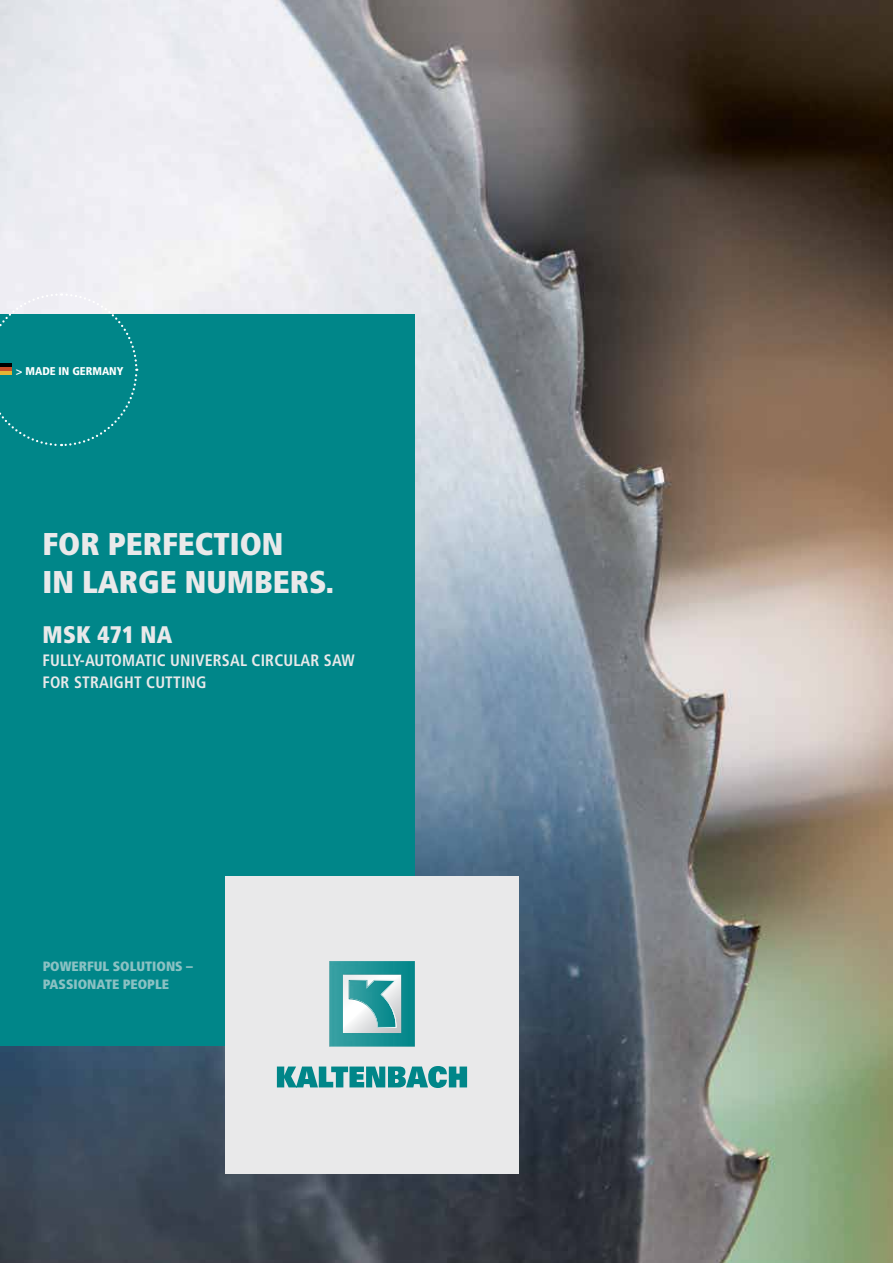
<style>
.page{position:relative;width:893px;height:1263px;background:#fff}
.page>*{position:absolute;margin:0;border:0;box-sizing:border-box;transform-origin:0 0}
.t1{font:900 condensed 31.5px/37.8px "Frutiger LT Std";color:#e9e9ea}
.t2{font:900 condensed 24px "Frutiger LT Std";color:#e9e9ea}
.t3{font:700 condensed 16.5px/22.5px "Frutiger LT Std";letter-spacing:.01em;color:#e9e9ea}
.t4{font:900 condensed 13.5px/17.7px "Frutiger LT Std";color:#e9e9ea}
.t5{font:900 condensed 11.25px "Frutiger LT Std";color:#fff}
</style>
<div class="page">
<img style="left:0;top:0;width:893px;height:1263px">
<div style="left:0;top:315px;width:415px;height:731px;background:#008689"></div>
<div style="left:225px;top:876px;width:294px;height:298px;background:#e9e9ea"></div>
<img style="left:329px;top:961px;width:86px;height:85px">
<svg style="left:277px;top:1066px;width:190px;height:22px"></svg>
<svg style="left:0;top:292px;width:139px;height:155px"></svg>
<p class="t5" style="left:16px;top:364px;width:109px">&gt; MADE IN GERMANY</p>
<p class="t1" style="left:43px;top:525px;width:293px">FOR PERFECTION<br>IN LARGE NUMBERS.</p>
<p class="t2" style="left:43px;top:620px;width:115px">MS K 471 NA</p>
<p class="t3" style="left:43px;top:649px;width:314px">FULLY-AUTOMATIC UNIVERSAL CIRCULAR SAW<br>FOR STRAIGHT CUTTING</p>
<p class="t4" style="left:43px;top:957px;width:152px">POWERFUL SOLUTIONS –<br>PASSIONATE PEOPLE</p>
</div>
